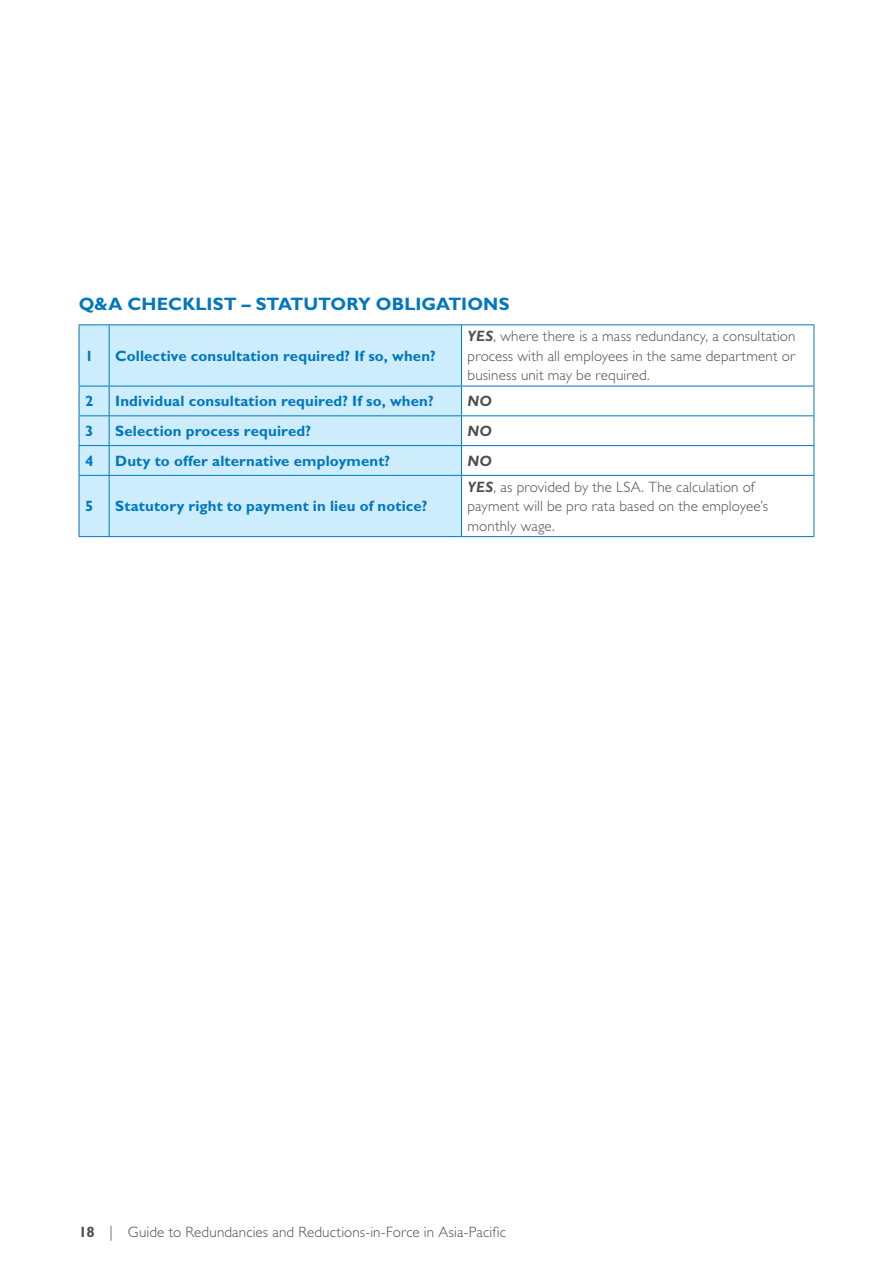
<style>
.page{position:relative;width:893px;height:1263px;background:#fff}
.page>*{position:absolute;margin:0;border:0;box-sizing:border-box;transform-origin:0 0}
.t1{font:700 18px "Gill Sans Std";letter-spacing:.005em;color:#0077be}
.t2{font:300 15px/19.5px "Gill Sans Std";letter-spacing:.01em;color:#4d4d4f;text-align:justify}
.t3{font:700 15px "Gill Sans Std";letter-spacing:.01em;color:#0077be}
.t4{font:italic 700 15px "Gill Sans Std";color:#4d4d4f}
.s1{font-weight:700;font-style:italic}
.s2{font-weight:700}
</style>
<div class="page">
<div style="left:80px;top:325px;width:381px;height:211px;background:#ceedfc"></div>
<svg style="left:462px;top:325px;width:352px;height:211px"></svg>
<hr style="left:79px;top:324px;width:30px;height:1px;background:#0077be">
<hr style="left:79px;top:325px;width:1px;height:61px;background:#0077be">
<hr style="left:79px;top:386px;width:30px;height:1px;background:#0077be">
<hr style="left:79px;top:415px;width:30px;height:1px;background:#0077be">
<hr style="left:79px;top:445px;width:30px;height:1px;background:#0077be">
<svg style="left:79px;top:386px;width:1px;height:89px"></svg>
<hr style="left:79px;top:475px;width:30px;height:1px;background:#0077be">
<hr style="left:79px;top:476px;width:1px;height:60px;background:#0077be">
<hr style="left:79px;top:536px;width:30px;height:1px;background:#0077be">
<hr style="left:109px;top:324px;width:353px;height:1px;background:#0077be">
<hr style="left:109px;top:325px;width:1px;height:61px;background:#0077be">
<hr style="left:462px;top:324px;width:352px;height:1px;background:#0077be">
<hr style="left:461px;top:325px;width:1px;height:61px;background:#0077be">
<hr style="left:814px;top:325px;width:1px;height:61px;background:#0077be">
<hr style="left:109px;top:386px;width:353px;height:1px;background:#0077be">
<hr style="left:462px;top:386px;width:352px;height:1px;background:#0077be">
<hr style="left:109px;top:415px;width:353px;height:1px;background:#0077be">
<hr style="left:462px;top:415px;width:352px;height:1px;background:#0077be">
<hr style="left:109px;top:445px;width:353px;height:1px;background:#0077be">
<svg style="left:109px;top:386px;width:1px;height:89px"></svg>
<hr style="left:462px;top:445px;width:352px;height:1px;background:#0077be">
<svg style="left:461px;top:386px;width:1px;height:89px"></svg>
<svg style="left:814px;top:386px;width:1px;height:89px"></svg>
<hr style="left:109px;top:475px;width:353px;height:1px;background:#0077be">
<hr style="left:109px;top:476px;width:1px;height:60px;background:#0077be">
<hr style="left:462px;top:475px;width:352px;height:1px;background:#0077be">
<hr style="left:461px;top:476px;width:1px;height:60px;background:#0077be">
<hr style="left:814px;top:476px;width:1px;height:60px;background:#0077be">
<hr style="left:109px;top:536px;width:353px;height:1px;background:#0077be">
<hr style="left:462px;top:536px;width:352px;height:1px;background:#0077be">
<p class="t1" style="left:79px;top:293px;width:433px">Q&amp;A Checklist – Statutory Obligations</p>
<p class="t3" style="left:85px;top:347px;width:10px">1</p>
<p class="t3" style="left:115px;top:347px;width:322px">Collective consultation required? If so, when?</p>
<p class="t2" style="left:468px;top:326px;width:329px"><span class="s1">YES</span>, where there is a mass redundancy, a consultation process with all employees in the same department or business unit may be required.</p>
<p class="t3" style="left:85px;top:392px;width:10px">2</p>
<p class="t3" style="left:115px;top:392px;width:320px">I ndividual consultation required? If so, when?</p>
<p class="t4" style="left:468px;top:392px;width:26px">NO</p>
<p class="t3" style="left:85px;top:422px;width:10px">3</p>
<p class="t3" style="left:115px;top:422px;width:197px">Selection process required?</p>
<p class="t4" style="left:468px;top:422px;width:26px">NO</p>
<p class="t3" style="left:85px;top:452px;width:10px">4</p>
<p class="t3" style="left:115px;top:452px;width:277px">Duty to offer alternative employment?</p>
<p class="t4" style="left:468px;top:452px;width:26px">NO</p>
<p class="t3" style="left:85px;top:497px;width:10px">5</p>
<p class="t3" style="left:115px;top:497px;width:314px">Statutory right to payment in lieu of notice?</p>
<p class="t2" style="left:468px;top:477px;width:302px;text-align:left"><span class="s1">YES</span>, as provided by the LSA. The calculation of payment will be pro rata based on the employee’s monthly wage.</p>
<p class="t2" style="left:79px;top:1222px;width:429px"><span class="s2">18</span> | Guide to Redundancies and Reductions-in-Force in Asia-Pacific</p>
</div>
